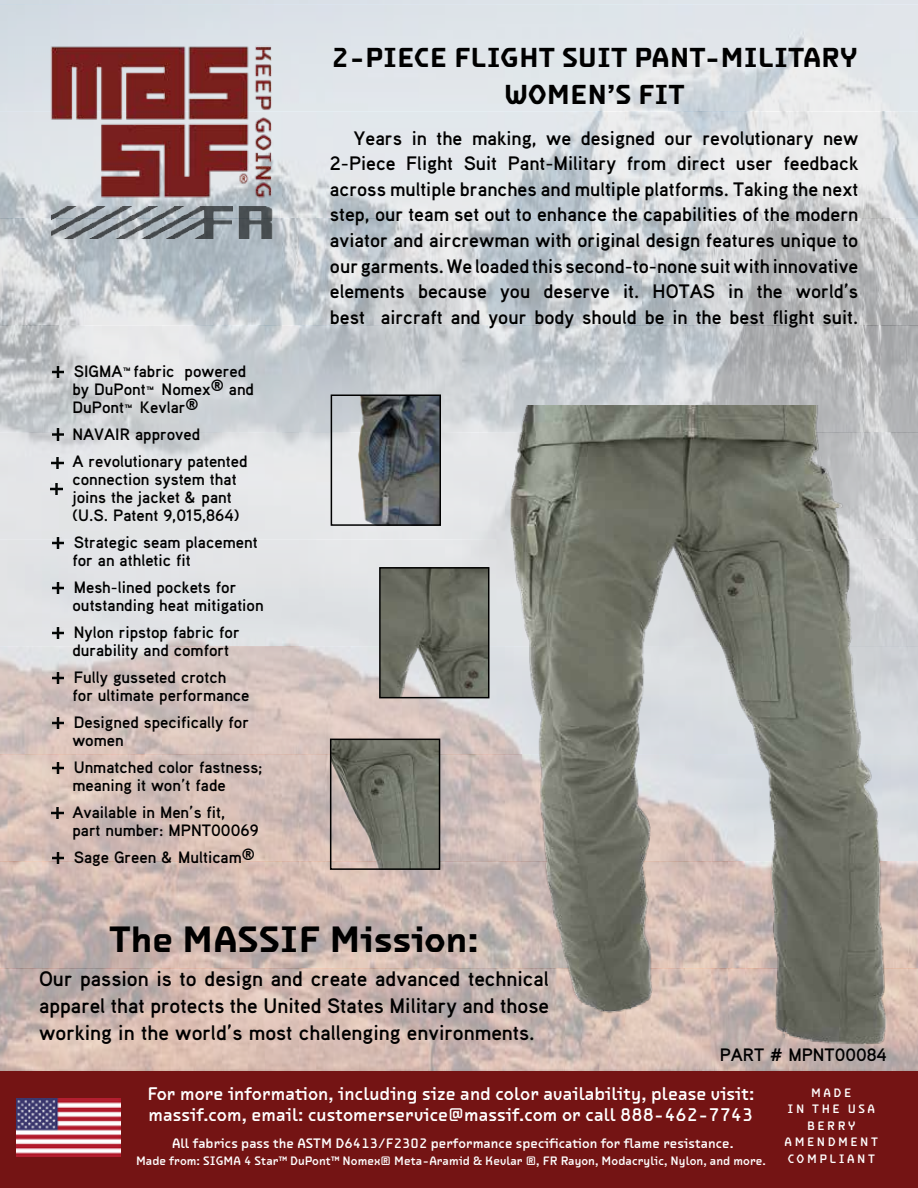
<style>
.page{position:relative;width:918px;height:1188px;background:#fff}
.page>*{position:absolute;margin:0;border:0;box-sizing:border-box;transform-origin:0 0}
.t1{font:700 36px "Das Deck";color:#000;scale:1.05 1}
.t2{font:700 27px/37.5px "Das Deck";color:#000;text-align:center;scale:1.05 1}
.t3{font:700 21px/27px "Aaux Pro";color:#000;text-align:justify}
.t4{font:700 19.5px/25.5px "Aaux Pro";color:#000;text-align:justify}
.t5{font:500 18px/21px "Das Deck";letter-spacing:.005em;color:#fff}
.t6{font:700 18px "Aaux Pro";color:#000}
.t7{font:700 16.5px/18px "Aaux Pro";color:#000}
.t8{font:500 13.5px "Das Deck";letter-spacing:.005em;color:#fff}
.t9{font:500 12px "Das Deck";letter-spacing:.005em;color:#fff}
.t10{font:500 12px/16.5px "Das Deck";letter-spacing:.21em;color:#fff;text-align:center}
</style>
<div class="page">
<img style="left:0;top:0;width:918px;height:1068px">
<div style="left:0;top:1068px;width:918px;height:120px;background:#000;opacity:.45"></div>
<div style="left:0;top:1071px;width:918px;height:117px;background:#741414"></div>
<svg style="left:53px;top:366px;width:11px;height:11px"></svg>
<svg style="left:53px;top:537px;width:11px;height:11px"></svg>
<svg style="left:53px;top:582px;width:11px;height:11px"></svg>
<svg style="left:53px;top:627px;width:11px;height:11px"></svg>
<svg style="left:53px;top:672px;width:11px;height:11px"></svg>
<svg style="left:53px;top:717px;width:11px;height:11px"></svg>
<svg style="left:53px;top:762px;width:11px;height:11px"></svg>
<svg style="left:53px;top:852px;width:11px;height:11px"></svg>
<img style="left:382px;top:570px;width:104px;height:125px">
<div style="left:379px;top:567px;width:110px;height:131px;border:2px solid #000"></div>
<img style="left:511px;top:406px;width:380px;height:642px">
<img style="left:334px;top:397px;width:104px;height:126px">
<div style="left:331px;top:394px;width:110px;height:132px;border:2px solid #000"></div>
<img style="left:333px;top:742px;width:104px;height:125px">
<div style="left:330px;top:739px;width:110px;height:131px;border:2px solid #000"></div>
<svg style="left:51px;top:484px;width:11px;height:11px"></svg>
<img style="left:51px;top:207px;width:222px;height:32px">
<img style="left:33px;top:39px;width:266px;height:162px">
<svg style="left:52px;top:457px;width:11px;height:11px"></svg>
<svg style="left:52px;top:807px;width:11px;height:12px"></svg>
<img style="left:17px;top:1099px;width:104px;height:58px">
<svg style="left:52px;top:429px;width:12px;height:11px"></svg>
<h2 class="t2" style="left:331px;top:38px;width:502px">2-PIECE FLIGHT SUIT PANT-MILITARY<br>WOMEN’S FIT</h2>
<p class="t7" style="left:72px;top:362px;width:183px">SIGMA™fabric powered by DuPont™ Nomex® and<br>DuPont™ Kevlar®</p>
<p class="t7" style="left:72px;top:421px;width:177px;line-height:27px">NAVAIR approved<br>A revolutionary patented</p>
<p class="t7" style="left:72px;top:470px;width:168px">connection system that joins the jacket &amp; pant (U.S. Patent 9,015,864)</p>
<p class="t7" style="left:72px;top:533px;width:187px">Strategic seam placement for an athletic fit</p>
<p class="t7" style="left:72px;top:578px;width:193px">Mesh-lined pockets for outstanding heat mitigation</p>
<p class="t7" style="left:72px;top:623px;width:169px">Nylon ripstop fabric for durability and comfort</p>
<p class="t7" style="left:72px;top:668px;width:179px">Fully gusseted crotch for ultimate performance</p>
<p class="t7" style="left:72px;top:713px;width:178px">Designed specifically for women</p>
<p class="t7" style="left:72px;top:758px;width:192px">Unmatched color fastness; meaning it won’t fade</p>
<p class="t7" style="left:72px;top:803px;width:188px">Available in Men’s fit,<br>part number: MPNT00069</p>
<p class="t7" style="left:74px;top:848px;width:183px">Sage Green &amp; Multicam®</p>
<p class="t4" style="left:330px;top:125px;width:530px;text-indent:23px">Years in the making, we designed our revolutionary new 2-Piece Flight Suit Pant-Military from direct user feedback across multiple branches and multiple platforms. Taking the next step, our team set out to enhance the capabilities of the modern aviator and aircrewman with original design features unique to our garments. We loaded this second-to-none suit with innovative elements because you deserve it. HOTAS in the world’s best aircraft and your body should be in the best flight suit.</p>
<h1 class="t1" style="left:109px;top:918px;width:353px">The MASSIF Mission:</h1>
<p class="t3" style="left:39px;top:965px;width:512px">Our passion is to design and create advanced technical apparel that protects the United States Military and those working in the world’s most challenging environments.</p>
<p class="t6" style="left:720px;top:1043px;width:169px">PART # MPNT00084</p>
<p class="t5" style="left:147px;top:1083px;width:609px">For more information, including size and color availability, please visit: massif.com, email: customerservice@massif.com or call 888-462-7743</p>
<p class="t8" style="left:172px;top:1135px;width:563px">All fabrics pass the ASTM D6413/F2302 performance specification for flame resistance.</p>
<p class="t9" style="left:136px;top:1153px;width:631px">Made from: SIGMA 4 Star™ DuPont™ Nomex® Meta-Aramid &amp; Kevlar ®, FR Rayon, Modacrylic, Nylon, and more.</p>
<p class="t10" style="left:785px;top:1084px;width:95px">MADE<br>IN THE USA<br>BERRY<br>AMENDMENT<br>COMPLIANT</p>
</div>
